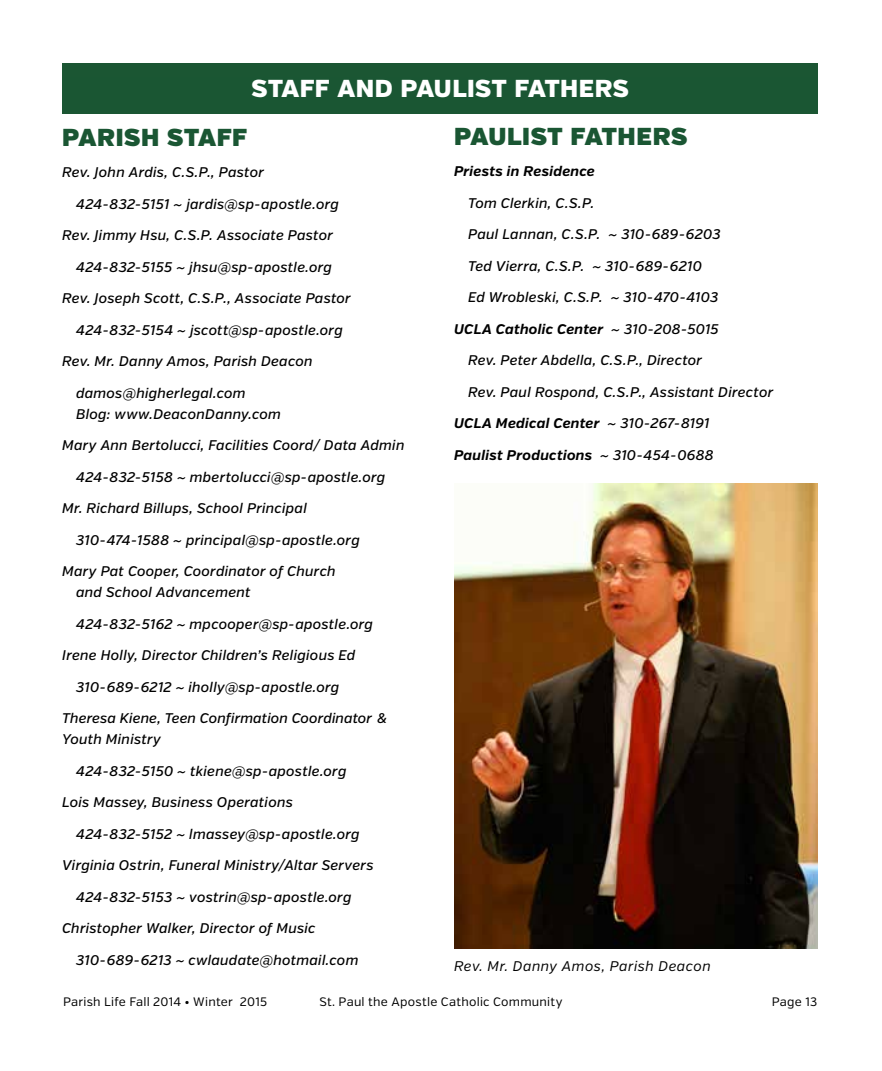
<style>
.page{position:relative;width:882px;height:1071px;background:#fff}
.page>*{position:absolute;margin:0;border:0;box-sizing:border-box;transform-origin:0 0}
.t1{font:24.5px "Verb Ultra";letter-spacing:.03em;color:#1a5633}
.t2{font:900 24.5px "Verb";letter-spacing:.02em;color:#fff}
.t3{font:italic 500 14px/21px "Verb";letter-spacing:.015em;color:#000}
.t4{font:italic 700 14px "Verb";letter-spacing:.015em;color:#000}
.t5{font:italic 14px "Verb";letter-spacing:.035em;color:#000}
.t6{font:12.25px "Verb";letter-spacing:.02em;color:#000}
.s1{font-weight:500}
</style>
<div class="page">
<div style="left:62px;top:63px;width:756px;height:51px;background:#1b5633"></div>
<img style="left:454px;top:483px;width:364px;height:466px">
<h1 class="t2" style="left:251px;top:73px;width:379px">STAFF AND PAULIST FATHERS</h1>
<h1 class="t1" style="left:62px;top:122px;width:187px">PARISH STAFF</h1>
<p class="t3" style="left:62px;top:162px;width:203px">Rev. John Ardis, C.S.P., Pastor</p>
<p class="t3" style="left:76px;top:193px;width:264px">424-832-5151 ~ jardis@sp-apostle.org</p>
<p class="t3" style="left:62px;top:225px;width:272px">Rev. Jimmy Hsu, C.S.P. Associate Pastor</p>
<p class="t3" style="left:76px;top:256px;width:258px">424-832-5155 ~ jhsu@sp-apostle.org</p>
<p class="t3" style="left:62px;top:288px;width:290px">Rev. Joseph Scott, C.S.P., Associate Pastor</p>
<p class="t3" style="left:76px;top:319px;width:268px">424-832-5154 ~ jscott@sp-apostle.org</p>
<p class="t3" style="left:62px;top:351px;width:252px">Rev. Mr. Danny Amos, Parish Deacon</p>
<p class="t3" style="left:76px;top:382px;width:206px">damos@higherlegal.com<br>Blog: www.DeaconDanny.com</p>
<p class="t3" style="left:62px;top:435px;width:344px">Mary Ann Bertolucci, Facilities Coord/ Data Admin</p>
<p class="t3" style="left:76px;top:466px;width:311px">424-832-5158 ~ mbertolucci@sp-apostle.org</p>
<p class="t3" style="left:62px;top:498px;width:246px">Mr. Richard Billups, School Principal</p>
<p class="t3" style="left:76px;top:529px;width:285px">310-474-1588 ~ principal@sp-apostle.org</p>
<p class="t3" style="left:76px;top:561px;width:261px;text-indent:-14px">Mary Pat Cooper, Coordinator of Church and School Advancement</p>
<p class="t3" style="left:76px;top:613px;width:299px">424-832-5162 ~ mpcooper@sp-apostle.org</p>
<p class="t3" style="left:62px;top:645px;width:295px">Irene Holly, Director Children’s Religious Ed</p>
<p class="t3" style="left:76px;top:676px;width:265px">310-689-6212 ~ iholly@sp-apostle.org</p>
<p class="t3" style="left:62px;top:708px;width:326px">Theresa Kiene, Teen Confirmation Coordinator &amp;<br>Youth Ministry</p>
<p class="t3" style="left:76px;top:760px;width:272px">424-832-5150 ~ tkiene@sp-apostle.org</p>
<p class="t3" style="left:62px;top:792px;width:232px">Lois Massey, Business Operations</p>
<p class="t3" style="left:76px;top:823px;width:285px">424-832-5152 ~ lmassey@sp-apostle.org</p>
<p class="t3" style="left:62px;top:855px;width:313px">Virginia Ostrin, Funeral Ministry/Altar Servers</p>
<p class="t3" style="left:76px;top:886px;width:277px">424-832-5153 ~ vostrin@sp-apostle.org</p>
<p class="t3" style="left:62px;top:918px;width:255px">Christopher Walker, Director of Music</p>
<p class="t3" style="left:76px;top:949px;width:284px">310-689-6213 ~ cwlaudate@hotmail.com</p>
<h1 class="t1" style="left:454px;top:121px;width:235px">PAULIST FATHERS</h1>
<p class="t4" style="left:454px;top:163px;width:142px">Priests in Residence</p>
<p class="t3" style="left:468px;top:193px;width:128px">Tom Clerkin, C.S.P.</p>
<p class="t3" style="left:468px;top:224px;width:254px">Paul Lannan, C.S.P. ~ 310-689-6203</p>
<p class="t3" style="left:468px;top:256px;width:235px">Ted Vierra, C.S.P. ~ 310-689-6210</p>
<p class="t3" style="left:468px;top:287px;width:252px">Ed Wrobleski, C.S.P. ~ 310-470-4103</p>
<p class="t4" style="left:454px;top:320px;width:266px">UCLA Catholic Center <span class="s1">~ 310-208-5015</span></p>
<p class="t3" style="left:468px;top:350px;width:235px">Rev. Peter Abdella, C.S.P., Director</p>
<p class="t3" style="left:468px;top:382px;width:307px">Rev. Paul Rospond, C.S.P., Assistant Director</p>
<p class="t4" style="left:454px;top:415px;width:257px">UCLA Medical Center <span class="s1">~ 310-267-8191</span></p>
<p class="t4" style="left:454px;top:446px;width:261px">Paulist Productions <span class="s1">~ 310-454-0688</span></p>
<p class="t5" style="left:454px;top:957px;width:258px">Rev. Mr. Danny Amos, Parish Deacon</p>
<p class="t6" style="left:63px;top:994px;width:206px">Parish Life Fall 2014 • Winter 2015</p>
<p class="t6" style="left:319px;top:994px;width:245px">St. Paul the Apostle Catholic Community</p>
<p class="t6" style="left:772px;top:994px;width:47px">Page 13</p>
</div>
